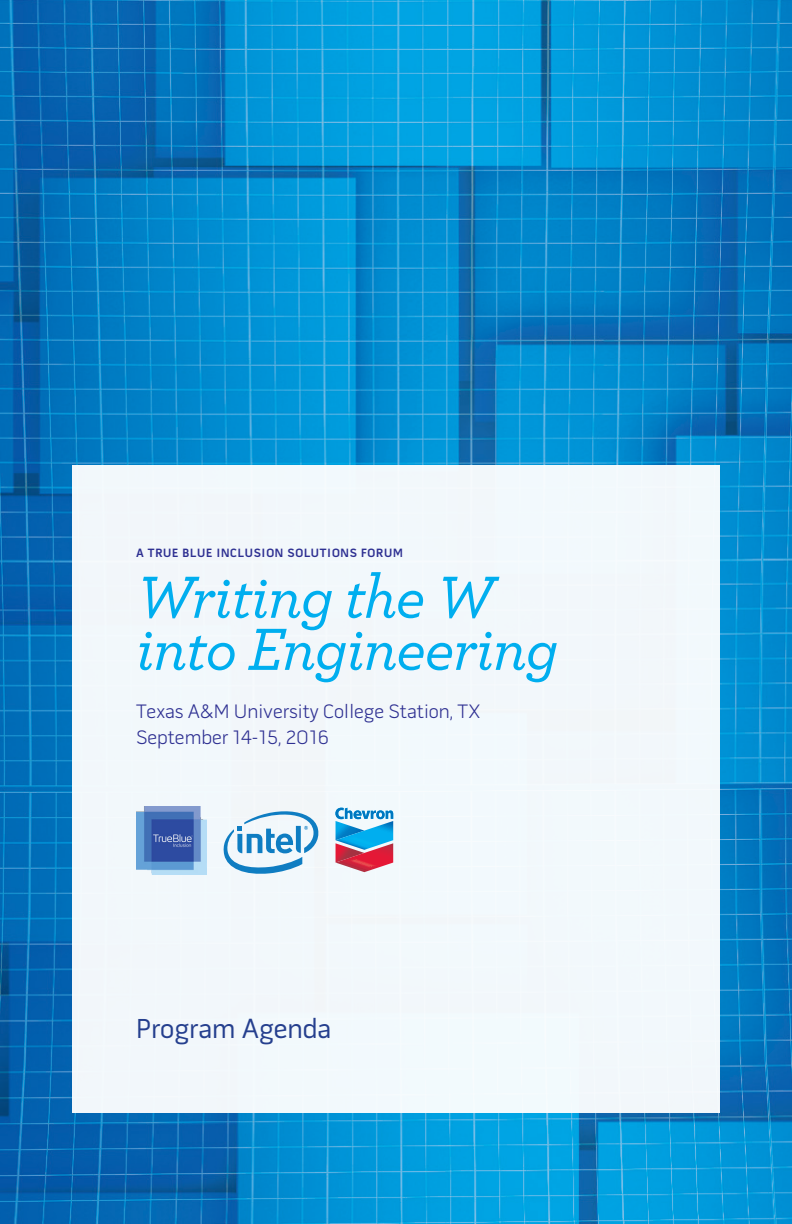
<style>
.page{position:relative;width:792px;height:1224px;background:#fff}
.page>*{position:absolute;margin:0;border:0;box-sizing:border-box;transform-origin:0 0}
.t1{font:italic 500 62.4px/52px "Archer";letter-spacing:-.02em;color:#00aeef}
.t2{font:28px "Pill Gothic 600 mg";color:#253f8e}
.t3{font:300 19.8px/26px "Pill Gothic 600 mg";color:#2e3092}
.t4{font:700 12.2px "Pill Gothic 600 mg";letter-spacing:.06em;color:#2e3092}
</style>
<div class="page">
<img style="left:0;top:0;width:792px;height:1224px">
<div style="left:72px;top:465px;width:648px;height:648px;background:#f2f8fc"></div>
<img style="left:136px;top:806px;width:71px;height:69px">
<svg style="left:223px;top:811px;width:96px;height:63px"></svg>
<svg style="left:336px;top:808px;width:57px;height:64px"></svg>
<p class="t4" style="left:136px;top:548px;width:268px">A TRUE BLUE INCLUSION SOLUTIONS FORUM</p>
<p class="t1" style="left:136px;top:567px;width:424px">Writing the W into Engineering</p>
<p class="t3" style="left:136px;top:700px;width:346px">Texas A&amp;M University College Station, TX<br>September 14-15, 2016</p>
<p class="t2" style="left:136px;top:1018px;width:197px">Program Agenda</p>
</div>
